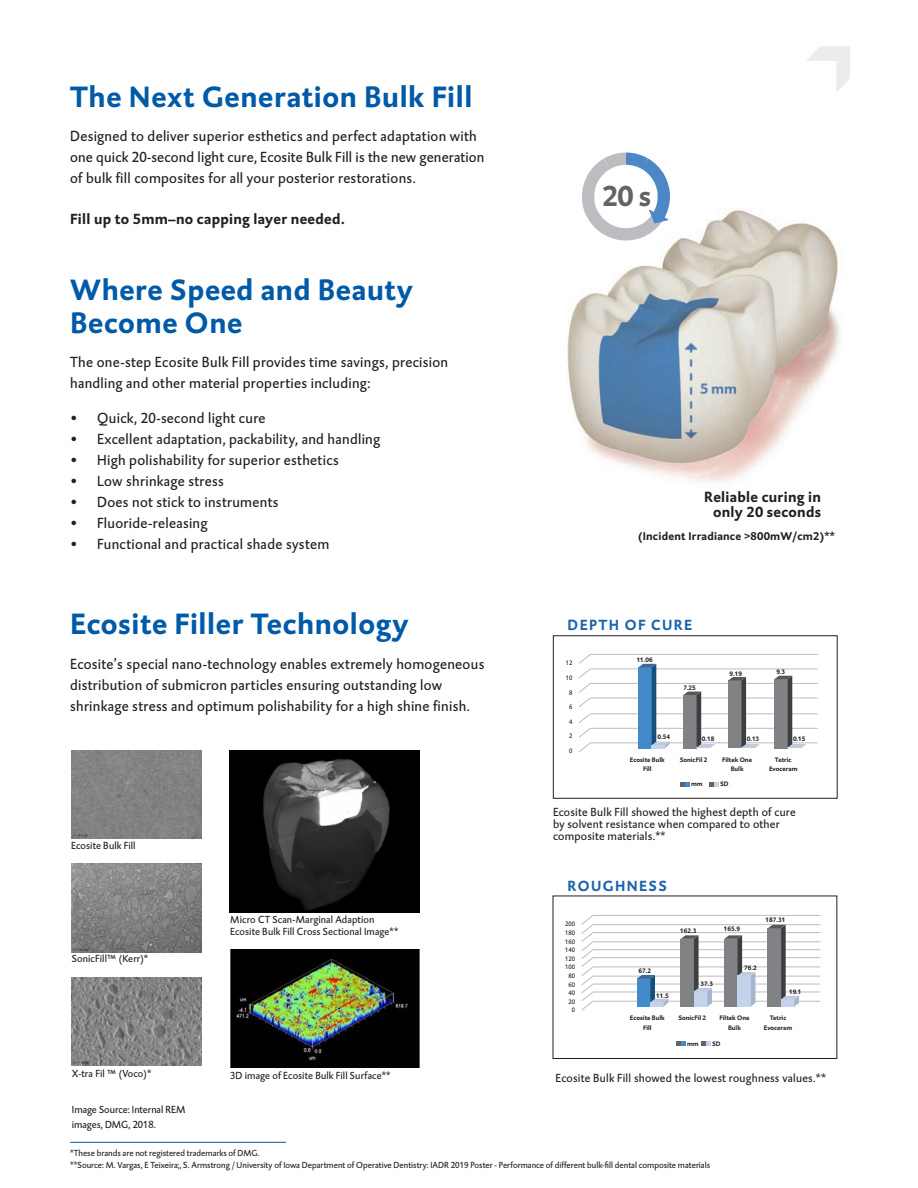
<style>
.page{position:relative;width:918px;height:1188px;background:#fff}
.page>*{position:absolute;margin:0;border:0;box-sizing:border-box;transform-origin:0 0}
.t1{font:700 30px/33px "DTL Caspari";letter-spacing:.02em;color:#015aa8}
.t2{font:700 29.4px "DTL Caspari";color:#636366}
.t3{font:15px/21px "DTL Caspari";letter-spacing:.02em;color:#231f20}
.t4{font:700 15px/14.1px "DTL Caspari";letter-spacing:.02em;color:#231f20;text-align:center}
.t5{font:700 15px "DTL Caspari";letter-spacing:.09em;color:#1d64af}
.t6{font:12px/12px "DTL Caspari";letter-spacing:.02em;color:#231f20}
.t7{font:700 11.55px "DTL Caspari";letter-spacing:.02em;color:#231f20}
.t8{font:10.5px/15px "DTL Caspari";letter-spacing:.01em;color:#231f20}
.t9{font:9px "DTL Caspari";color:#231f20}
.t10{font:700 6.6px/9.3px "DTL Caspari";color:#231f20;text-align:center}
.t11{font:6.6px "DTL Caspari";letter-spacing:.02em;color:#231f20}
</style>
<div class="page">
<svg style="left:807px;top:46px;width:43px;height:46px"></svg>
<img style="left:72px;top:751px;width:129px;height:88px">
<img style="left:71px;top:864px;width:130px;height:88px">
<img style="left:72px;top:978px;width:129px;height:88px">
<img style="left:567px;top:209px;width:273px;height:274px">
<svg style="left:582px;top:153px;width:88px;height:87px"></svg>
<hr style="left:70px;top:1142px;width:216px;height:1px;background:#015aa8">
<img style="left:230px;top:949px;width:189px;height:118px">
<img style="left:230px;top:750px;width:189px;height:162px">
<svg style="left:680px;top:782px;width:10px;height:4px"></svg>
<svg style="left:709px;top:782px;width:10px;height:4px"></svg>
<svg style="left:579px;top:654px;width:239px;height:98px"></svg>
<svg style="left:676px;top:1042px;width:10px;height:4px"></svg>
<svg style="left:702px;top:1042px;width:9px;height:4px"></svg>
<svg style="left:581px;top:915px;width:240px;height:96px"></svg>
<div style="left:553px;top:635px;width:285px;height:164px;border:1px solid #231f20"></div>
<div style="left:553px;top:896px;width:284px;height:163px;border:1px solid #231f20"></div>
<p class="t1" style="left:70px;top:79px;width:404px">The Next Generation Bulk Fill</p>
<p class="t3" style="left:70px;top:126px;width:416px">Designed to deliver superior esthetics and perfect adaptation with one quick 20-second light cure, Ecosite Bulk Fill is the new generation of bulk fill composites for all your posterior restorations.</p>
<p class="t4" style="left:70px;top:211px;width:276px">Fill up to 5mm–no capping layer needed.</p>
<p class="t1" style="left:70px;top:272px;width:344px">Where Speed and Beauty<br>Become One</p>
<p class="t3" style="left:70px;top:351px;width:380px">The one-step Ecosite Bulk Fill provides time savings, precision handling and other material properties including:</p>
<p class="t3" style="left:70px;top:407px;width:197px">• Quick, 20-second light cure</p>
<p class="t3" style="left:70px;top:428px;width:312px">• Excellent adaptation, packability, and handling</p>
<p class="t3" style="left:70px;top:449px;width:270px">• High polishability for superior esthetics</p>
<p class="t3" style="left:70px;top:470px;width:155px">• Low shrinkage stress</p>
<p class="t3" style="left:70px;top:491px;width:210px">• Does not stick to instruments</p>
<p class="t3" style="left:70px;top:512px;width:139px">• Fluoride-releasing</p>
<p class="t3" style="left:70px;top:533px;width:261px">• Functional and practical shade system</p>
<p class="t1" style="left:70px;top:607px;width:340px">Ecosite Filler Technology</p>
<p class="t3" style="left:70px;top:653px;width:416px">Ecosite’s special nano-technology enables extremely homogeneous distribution of submicron particles ensuring outstanding low shrinkage stress and optimum polishability for a high shine finish.</p>
<p class="t8" style="left:71px;top:838px;width:66px">Ecosite Bulk Fill</p>
<p class="t8" style="left:72px;top:951px;width:78px">SonicFill™ (Kerr)*</p>
<p class="t8" style="left:72px;top:1066px;width:81px">X-tra Fil ™ (Voco)*</p>
<p class="t8" style="left:72px;top:1102px;width:115px">Image Source: Internal REM images, DMG, 2018.</p>
<p class="t8" style="left:230px;top:914px;width:170px;line-height:12px">Micro CT Scan-Marginal Adaption<br>Ecosite Bulk Fill Cross Sectional Image**</p>
<p class="t8" style="left:230px;top:1068px;width:162px">3D image of Ecosite Bulk Fill Surface**</p>
<p class="t2" style="left:602px;top:177px;width:51px">20 s</p>
<p class="t4" style="left:704px;top:490px;width:118px">Reliable curing in only 20 seconds</p>
<p class="t7" style="left:638px;top:529px;width:198px">(Incident Irradiance &gt;800mW/cm2)**</p>
<p class="t5" style="left:568px;top:615px;width:126px">DEPTH OF CURE</p>
<p class="t11" style="left:566px;top:659px;width:8px">12</p>
<p class="t11" style="left:566px;top:674px;width:8px">10</p>
<p class="t11" style="left:569px;top:688px;width:5px">8</p>
<p class="t11" style="left:569px;top:703px;width:5px">6</p>
<p class="t11" style="left:569px;top:717px;width:5px">4</p>
<p class="t11" style="left:569px;top:732px;width:5px">2</p>
<p class="t11" style="left:569px;top:746px;width:5px">0</p>
<p class="t10" style="left:637px;top:655px;width:18px">11.06</p>
<p class="t10" style="left:683px;top:683px;width:14px">7.25</p>
<p class="t10" style="left:658px;top:732px;width:14px">0.54</p>
<p class="t10" style="left:702px;top:734px;width:14px">0.18</p>
<p class="t10" style="left:730px;top:669px;width:14px">9.19</p>
<p class="t10" style="left:747px;top:734px;width:14px">0.13</p>
<p class="t10" style="left:776px;top:667px;width:10px">9.3</p>
<p class="t10" style="left:793px;top:734px;width:14px">0.15</p>
<p class="t10" style="left:630px;top:755px;width:36px">Ecosite Bulk<br>Fill</p>
<p class="t10" style="left:680px;top:755px;width:29px">SonicFil 2</p>
<p class="t10" style="left:722px;top:755px;width:31px">Filtek One<br>Bulk</p>
<p class="t10" style="left:769px;top:755px;width:30px">Tetric<br>Evoceram</p>
<p class="t10" style="left:691px;top:779px;width:13px">mm</p>
<p class="t10" style="left:720px;top:779px;width:10px">SD</p>
<p class="t6" style="left:553px;top:806px;width:244px">Ecosite Bulk Fill showed the highest depth of cure by solvent resistance when compared to other composite materials.**</p>
<p class="t5" style="left:568px;top:876px;width:101px">ROUGHNESS</p>
<p class="t11" style="left:565px;top:920px;width:12px">200</p>
<p class="t11" style="left:565px;top:929px;width:12px">180</p>
<p class="t11" style="left:565px;top:937px;width:12px">160</p>
<p class="t11" style="left:565px;top:946px;width:12px">140</p>
<p class="t11" style="left:565px;top:954px;width:12px">120</p>
<p class="t11" style="left:565px;top:963px;width:12px">100</p>
<p class="t11" style="left:568px;top:972px;width:8px">80</p>
<p class="t11" style="left:568px;top:980px;width:8px">60</p>
<p class="t11" style="left:568px;top:989px;width:8px">40</p>
<p class="t11" style="left:568px;top:997px;width:8px">20</p>
<p class="t11" style="left:572px;top:1006px;width:5px">0</p>
<p class="t10" style="left:680px;top:926px;width:18px">162.3</p>
<p class="t10" style="left:724px;top:924px;width:18px">165.9</p>
<p class="t10" style="left:766px;top:915px;width:21px">187.31</p>
<p class="t10" style="left:639px;top:966px;width:14px">67.2</p>
<p class="t10" style="left:656px;top:991px;width:14px">11.5</p>
<p class="t10" style="left:701px;top:979px;width:14px">37.3</p>
<p class="t10" style="left:744px;top:963px;width:14px">76.2</p>
<p class="t10" style="left:789px;top:987px;width:14px">19.1</p>
<p class="t10" style="left:630px;top:1013px;width:36px">Ecosite Bulk<br>Fill</p>
<p class="t10" style="left:678px;top:1013px;width:29px">SonicFil 2</p>
<p class="t10" style="left:720px;top:1013px;width:31px">Filtek One<br>Bulk</p>
<p class="t10" style="left:764px;top:1013px;width:30px">Tetric<br>Evoceram</p>
<p class="t10" style="left:687px;top:1039px;width:13px">mm</p>
<p class="t10" style="left:712px;top:1039px;width:10px">SD</p>
<p class="t6" style="left:556px;top:1071px;width:272px">Ecosite Bulk Fill showed the lowest roughness values.**</p>
<p class="t9" style="left:70px;top:1148px;width:191px">*These brands are not registered trademarks of DMG.</p>
<p class="t9" style="left:70px;top:1160px;width:642px">**Source: M. Vargas, E Teixeira;, S. Armstrong / University of Iowa Department of Operative Dentistry: IADR 2019 Poster - Performance of different bulk-fill dental composite materials</p>
</div>
